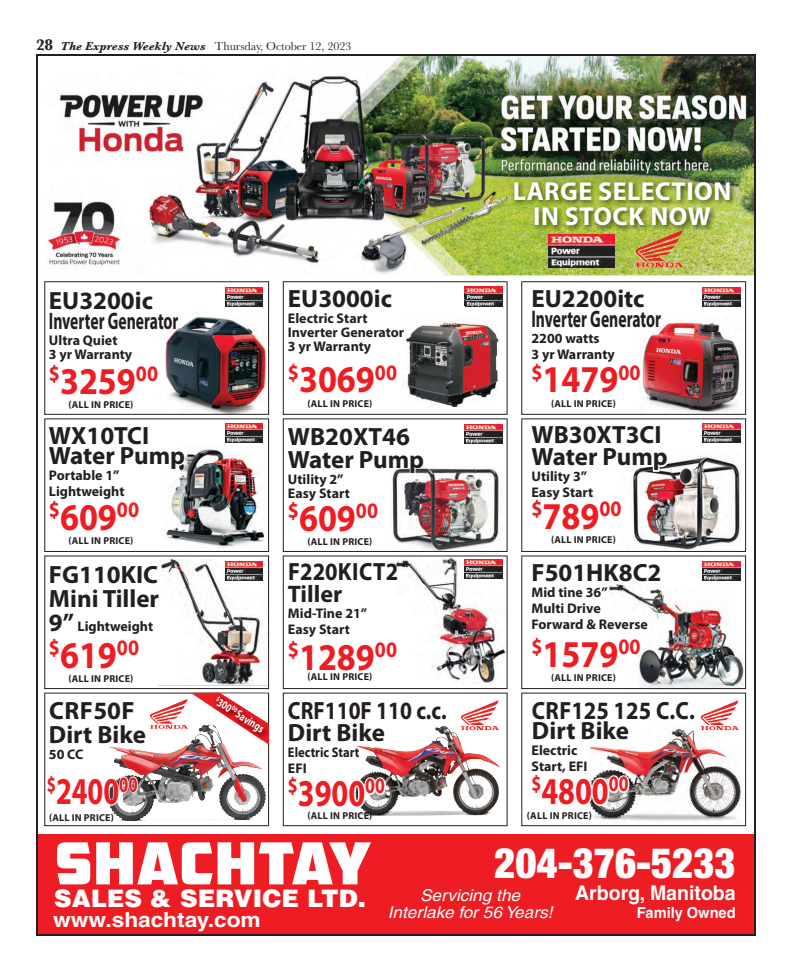
<style>
.page{position:relative;width:792px;height:972px;background:#fff}
.page>*{position:absolute;margin:0;border:0;box-sizing:border-box;transform-origin:0 0}
.t1{font:57.8px "AMCAP Eternal";color:#fff}
.t2{font:900 condensed 42.1px "Helvetica Neue";color:#fff}
.t3{font:700 38px "Myriad Pro";color:#ee1d23;scale:.9 1}
.t4{font:700 38px "Myriad Pro";color:#ee1d23;scale:.8 1}
.t5{font:700 38px "Myriad Pro";color:#ee1d23;scale:.75 1}
.t6{font:700 26px/25.2px "Myriad Pro";letter-spacing:.02em;color:#fff;text-align:center}
.t7{font:700 25px/24.1px "Myriad Pro";color:#231f20}
.t8{font:700 25px/20.1px "Myriad Pro";color:#231f20;scale:.9 1}
.t9{font:700 25px/22.1px "Myriad Pro";color:#231f20;scale:.86 1}
.t10{font:900 24.1px "Helvetica";color:#fff}
.t11{font:700 24px "Myriad Pro";color:#231f20;scale:.65 1}
.t12{font:700 24px "Myriad Pro";color:#231f20}
.t13{font:700 22.2px "Myriad Pro";color:#ee1d23;scale:.9 1}
.t14{font:700 20.7px "Helvetica";color:#fff;scale:1.1 1}
.t15{font:700 20.2px "Helvetica";color:#fff}
.t16{font:italic 16.4px/17.9px "Helvetica";color:#fff;text-align:center;scale:1.05 1}
.t17{font:700 15.2px "Helvetica";color:#fff}
.t18{font:700 14px/16px "Myriad Pro";color:#231f20}
.t19{font:700 14px/16px "Myriad Pro";color:#231f20;scale:.9 1}
.t20{font:12px "Baskerville";color:#231f20}
.t21{font:700 12px "Myriad Pro";color:#fff;scale:.75 1}
.t22{font:700 10px "Myriad Pro";letter-spacing:.02em;color:#231f20}
.s1{font-weight:700;font-size:16px}
.s2{font-weight:700;font-style:italic}
.s3{font-size:38px}
.s4{font-size:25px}
</style>
<div class="page">
<img style="left:36px;top:54px;width:720px;height:882px">
<svg style="left:521px;top:281px;width:225px;height:545px"></svg>
<img style="left:703px;top:288px;width:37px;height:19px">
<img style="left:703px;top:424px;width:37px;height:19px">
<img style="left:703px;top:561px;width:37px;height:19px">
<svg style="left:44px;top:281px;width:225px;height:545px"></svg>
<img style="left:269px;top:694px;width:2px;height:46px">
<img style="left:213px;top:694px;width:56px;height:46px">
<svg style="left:283px;top:281px;width:225px;height:545px"></svg>
<img style="left:511px;top:179px;width:226px;height:54px">
<img style="left:549px;top:234px;width:66px;height:34px">
<img style="left:635px;top:230px;width:47px;height:22px">
<img style="left:150px;top:699px;width:37px;height:21px">
<img style="left:461px;top:700px;width:37px;height:22px">
<img style="left:701px;top:700px;width:37px;height:22px">
<p class="t20" style="left:36px;top:42px;width:317px"><span class="s1">28</span> <span class="s2">The Express Weekly News</span> Thursday, October 12, 2023</p>
<h3 class="t6" style="left:513px;top:181px;width:220px">LARGE SELECTION<br>IN STOCK NOW</h3>
<h3 class="t7" style="left:49px;top:290px;width:106px">EU3200ic</h3>
<h3 class="t11" style="left:49px;top:311px;width:201px">Inverter Generator</h3>
<p class="t18" style="left:49px;top:334px;width:85px;line-height:14px">Ultra Quiet<br>3 yr Warranty</p>
<h3 class="t3" style="left:49px;top:367px;width:123px"><sup>$</sup>3259<sup>00</sup></h3>
<h3 class="t7" style="left:288px;top:289px;width:106px">EU3000ic</h3>
<p class="t18" style="left:288px;top:313px;width:118px;line-height:14px">Electric Start<br>Inverter Generator<br>3 yr Warranty</p>
<h3 class="t7" style="left:532px;top:289px;width:115px">EU2200itc</h3>
<h3 class="t11" style="left:532px;top:310px;width:201px">Inverter Generator</h3>
<p class="t18" style="left:532px;top:332px;width:85px">2200 watts<br>3 yr Warranty</p>
<h3 class="t3" style="left:288px;top:365px;width:123px"><sup>$</sup>3069<sup>00</sup></h3>
<h3 class="t3" style="left:532px;top:365px;width:123px"><sup>$</sup>1479<sup>00</sup></h3>
<p class="t22" style="left:68px;top:401px;width:66px">(ALL IN PRICE)</p>
<p class="t22" style="left:307px;top:400px;width:66px">(ALL IN PRICE)</p>
<p class="t22" style="left:551px;top:400px;width:66px">(ALL IN PRICE)</p>
<h3 class="t7" style="left:49px;top:428px;width:138px;line-height:20.1px">WX10TCI<br>Water Pump</h3>
<p class="t18" style="left:49px;top:469px;width:77px">Portable 1”<br>Lightweight</p>
<h3 class="t13" style="left:49px;top:501px;width:102px">$<span class="s3">609</span>00</h3>
<h3 class="t7" style="left:288px;top:428px;width:138px;line-height:22.1px">WB20XT46<br>Water Pump</h3>
<p class="t18" style="left:288px;top:473px;width:63px;line-height:14px">Utility 2”<br>Easy Start</p>
<h3 class="t13" style="left:288px;top:502px;width:102px">$<span class="s3">609</span>00</h3>
<h3 class="t7" style="left:532px;top:426px;width:138px;line-height:22.1px">WB30XT3CI<br>Water Pump</h3>
<p class="t18" style="left:532px;top:470px;width:63px">Utility 3”<br>Easy Start</p>
<h3 class="t13" style="left:532px;top:500px;width:102px">$<span class="s3">789</span>00</h3>
<p class="t22" style="left:68px;top:537px;width:66px">(ALL IN PRICE)</p>
<p class="t22" style="left:307px;top:538px;width:66px">(ALL IN PRICE)</p>
<p class="t22" style="left:551px;top:536px;width:66px">(ALL IN PRICE)</p>
<h3 class="t7" style="left:49px;top:564px;width:112px">FG110KIC<br>Mini Tiller</h3>
<p class="t18" style="left:49px;top:619px;width:106px"><span class="s4">9”</span> Lightweight</p>
<h3 class="t13" style="left:49px;top:639px;width:102px">$<span class="s3">619</span>00</h3>
<h3 class="t8" style="left:288px;top:564px;width:124px">F220KICT2</h3>
<h3 class="t12" style="left:288px;top:585px;width:56px">Tiller</h3>
<p class="t18" style="left:288px;top:607px;width:81px">Mid-Tine 21”<br>Easy Start</p>
<h3 class="t3" style="left:288px;top:642px;width:123px"><sup>$</sup>1289<sup>00</sup></h3>
<h3 class="t7" style="left:532px;top:563px;width:131px">F501HK8C2</h3>
<p class="t18" style="left:532px;top:586px;width:118px">Mid tine 36”<br>Multi Drive<br>Forward &amp; Reverse</p>
<h3 class="t3" style="left:532px;top:639px;width:123px"><sup>$</sup>1579<sup>00</sup></h3>
<p class="t22" style="left:68px;top:675px;width:66px">(ALL IN PRICE)</p>
<p class="t22" style="left:307px;top:673px;width:66px">(ALL IN PRICE)</p>
<p class="t22" style="left:551px;top:674px;width:66px">(ALL IN PRICE)</p>
<h3 class="t7" style="left:49px;top:700px;width:98px">CRF50F<br>Dirt Bike</h3>
<p class="t18" style="left:49px;top:747px;width:36px">50 CC</p>
<p class="t21" style="left:218px;top:696px;width:76px;rotate:32deg"><sup>$</sup>300<sup>00</sup> Savings</p>
<h3 class="t9" style="left:288px;top:701px;width:186px">CRF110F 110 c.c.<br>Dirt Bike</h3>
<p class="t19" style="left:288px;top:745px;width:81px">Electric Start<br>EFI</p>
<h3 class="t8" style="left:532px;top:702px;width:183px">CRF125 125 C.C.<br>Dirt Bike</h3>
<p class="t18" style="left:532px;top:743px;width:57px">Electric<br>Start, EFI</p>
<h3 class="t5" style="left:47px;top:777px;width:123px"><sup>$</sup>2400<sup>00</sup></h3>
<h3 class="t4" style="left:288px;top:779px;width:123px"><sup>$</sup>3900<sup>00</sup></h3>
<p class="t22" style="left:49px;top:814px;width:66px">(ALL IN PRICE)</p>
<p class="t22" style="left:307px;top:811px;width:66px">(ALL IN PRICE)</p>
<h3 class="t4" style="left:532px;top:777px;width:123px"><sup>$</sup>4800<sup>00</sup></h3>
<p class="t22" style="left:527px;top:811px;width:66px">(ALL IN PRICE)</p>
<h1 class="t1" style="left:54px;top:826px;width:320px">SHACHTAY</h1>
<h3 class="t10" style="left:54px;top:884px;width:313px">SALES &amp; SERVICE LTD.</h3>
<h3 class="t14" style="left:53px;top:912px;width:190px">www.shachtay.com</h3>
<h2 class="t2" style="left:494px;top:848px;width:243px">204-376-5233</h2>
<h3 class="t15" style="left:575px;top:886px;width:162px">Arborg, Manitoba</h3>
<p class="t17" style="left:637px;top:908px;width:100px">Family Owned</p>
<p class="t16" style="left:388px;top:887px;width:159px">Servicing the<br>Interlake for 56 Years!</p>
</div>
